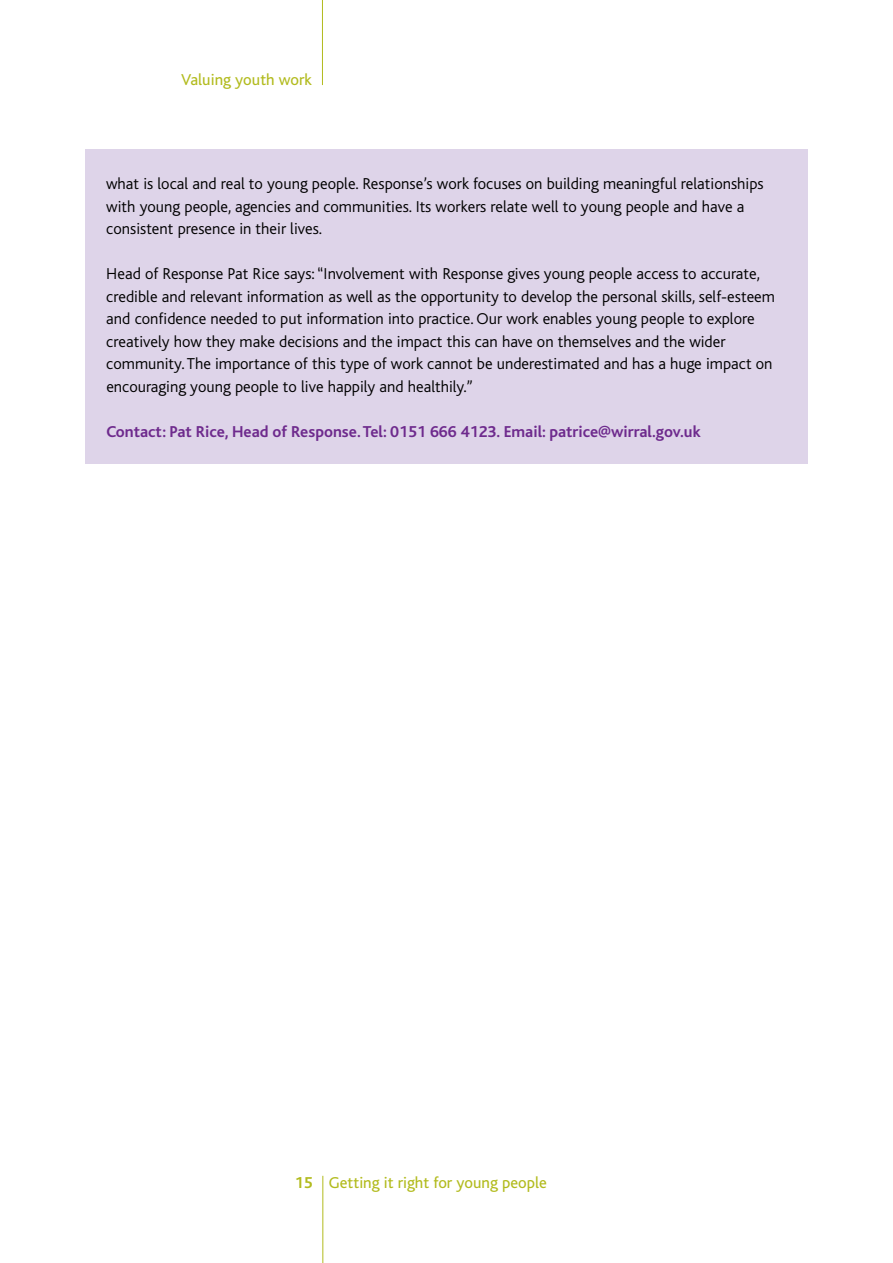
<style>
.page{position:relative;width:893px;height:1263px;background:#fff}
.page>*{position:absolute;margin:0;border:0;box-sizing:border-box;transform-origin:0 0}
.t1{font:300 16.5px/22.5px "Bliss Icelandic";color:#000}
.t2{font:700 16.5px "Bliss Icelandic";color:#6e2a8d}
.t3{font:16.5px "Bliss";color:#b2bb1e}
.s1{font-weight:700}
</style>
<div class="page">
<hr style="left:322px;top:0;width:1px;height:85px;background:#b2bb1e">
<hr style="left:322px;top:1176px;width:1px;height:87px;background:#b2bb1e">
<div style="left:85px;top:149px;width:723px;height:314px;background:#ded4e9"></div>
<p class="t3" style="left:181px;top:71px;width:132px">Valuing youth work</p>
<p class="t1" style="left:106px;top:173px;width:659px">what is local and real to young people. Response’s work focuses on building meaningful relationships with young people, agencies and communities. Its workers relate well to young people and have a consistent presence in their lives.</p>
<p class="t1" style="left:106px;top:263px;width:670px">Head of Response Pat Rice says:“Involvement with Response gives young people access to accurate, credible and relevant information as well as the opportunity to develop the personal skills, self-esteem and confidence needed to put information into practice. Our work enables young people to explore creatively how they make decisions and the impact this can have on themselves and the wider community. The importance of this type of work cannot be underestimated and has a huge impact on encouraging young people to live happily and healthily.”</p>
<p class="t2" style="left:106px;top:423px;width:596px">Contact: Pat Rice, Head of Response. Tel: 0151 666 4123. Email: patrice@wirral.gov.uk</p>
<p class="t3" style="left:295px;top:1174px;width:254px"><span class="s1">15</span> Getting it right for young people</p>
</div>
